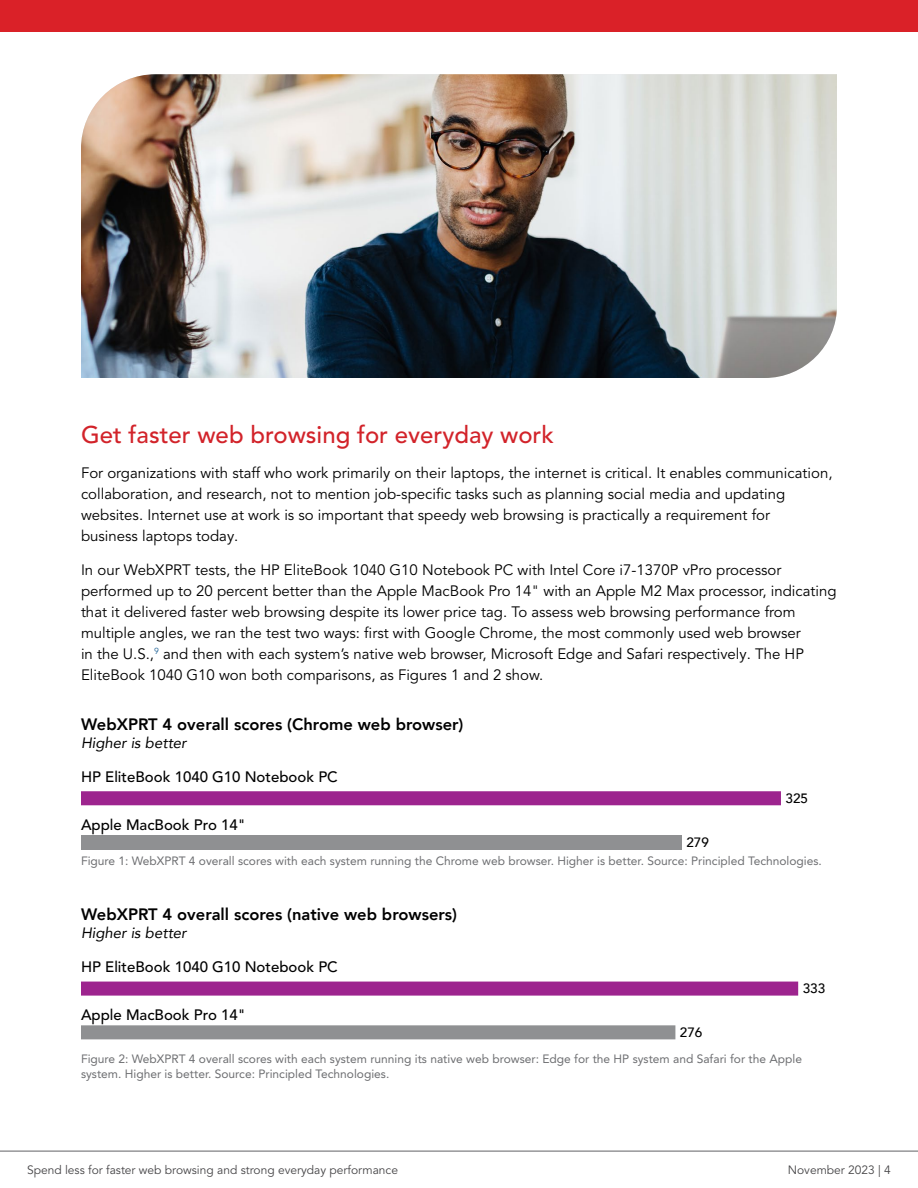
<style>
.page{position:relative;width:918px;height:1188px;background:#fff}
.page>*{position:absolute;margin:0;border:0;box-sizing:border-box;transform-origin:0 0}
.t1{font:500 24px "Avenir LT Pro";color:#d2232a}
.t2{font:800 16.5px "Avenir";color:#000}
.t3{font:15px/21px "Avenir LT Pro";color:#000}
.t4{font:500 15px "Avenir LT Pro";color:#000}
.t5{font:italic 15px "Avenir";color:#000}
.t6{font:500 13.5px "Avenir";color:#000}
.t7{font:12px/14.4px "Avenir LT Pro";color:#6d6e71}
.t8{font:12px "Avenir LT Pro";color:#464547}
</style>
<div class="page">
<img style="left:81px;top:74px;width:756px;height:304px">
<div style="left:81px;top:835px;width:601px;height:14px;background:#8f9092"></div>
<div style="left:81px;top:791px;width:700px;height:14px;background:#9d248e"></div>
<div style="left:81px;top:1025px;width:594px;height:14px;background:#8f9092"></div>
<div style="left:81px;top:982px;width:717px;height:14px;background:#9d248e"></div>
<hr style="left:0;top:1151px;width:918px;height:1px;background:#616264">
<div style="left:0;top:0;width:918px;height:32px;background:#da2128"></div>
<h1 class="t1" style="left:81px;top:421px;width:474px">Get faster web browsing for everyday work</h1>
<p class="t3" style="left:81px;top:462px;width:753px">For organizations with staff who work primarily on their laptops, the internet is critical. It enables communication, collaboration, and research, not to mention job-specific tasks such as planning social media and updating websites. Internet use at work is so important that speedy web browsing is practically a requirement for<br>business laptops today.</p>
<p class="t3" style="left:81px;top:560px;width:757px">In our WebXPRT tests, the HP EliteBook 1040 G10 Notebook PC with Intel Core i7-1370P vPro processor performed up to 20 percent better than the Apple MacBook Pro 14" with an Apple M2 Max processor, indicating that it delivered faster web browsing despite its lower price tag. To assess web browsing performance from multiple angles, we ran the test two ways: first with Google Chrome, the most commonly used web browser<br>in the U.S.,<sup>9</sup> and then with each system’s native web browser, Microsoft Edge and Safari respectively. The HP EliteBook 1040 G10 won both comparisons, as Figures 1 and 2 show.</p>
<p class="t2" style="left:81px;top:711px;width:384px">WebXPRT 4 overall scores (Chrome web browser)</p>
<p class="t5" style="left:81px;top:733px;width:107px">Higher is better</p>
<p class="t4" style="left:81px;top:768px;width:258px">HP EliteBook 1040 G10 Notebook PC</p>
<p class="t4" style="left:81px;top:816px;width:166px">Apple MacBook Pro 14"</p>
<p class="t6" style="left:686px;top:830px;width:24px">279</p>
<p class="t6" style="left:786px;top:787px;width:24px">325</p>
<p class="t7" style="left:81px;top:853px;width:742px">Figure 1: WebXPRT 4 overall scores with each system running the Chrome web browser. Higher is better. Source: Principled Technologies.</p>
<p class="t2" style="left:81px;top:901px;width:378px">WebXPRT 4 overall scores (native web browsers)</p>
<p class="t5" style="left:81px;top:924px;width:107px">Higher is better</p>
<p class="t4" style="left:81px;top:958px;width:258px">HP EliteBook 1040 G10 Notebook PC</p>
<p class="t4" style="left:81px;top:1006px;width:166px">Apple MacBook Pro 14"</p>
<p class="t6" style="left:680px;top:1021px;width:24px">276</p>
<p class="t6" style="left:803px;top:977px;width:24px">333</p>
<p class="t7" style="left:81px;top:1052px;width:723px">Figure 2: WebXPRT 4 overall scores with each system running its native web browser: Edge for the HP system and Safari for the Apple system. Higher is better. Source: Principled Technologies.</p>
<p class="t8" style="left:27px;top:1163px;width:373px">Spend less for faster web browsing and strong everyday performance</p>
<p class="t8" style="left:788px;top:1163px;width:105px">November 2023 | 4</p>
</div>
